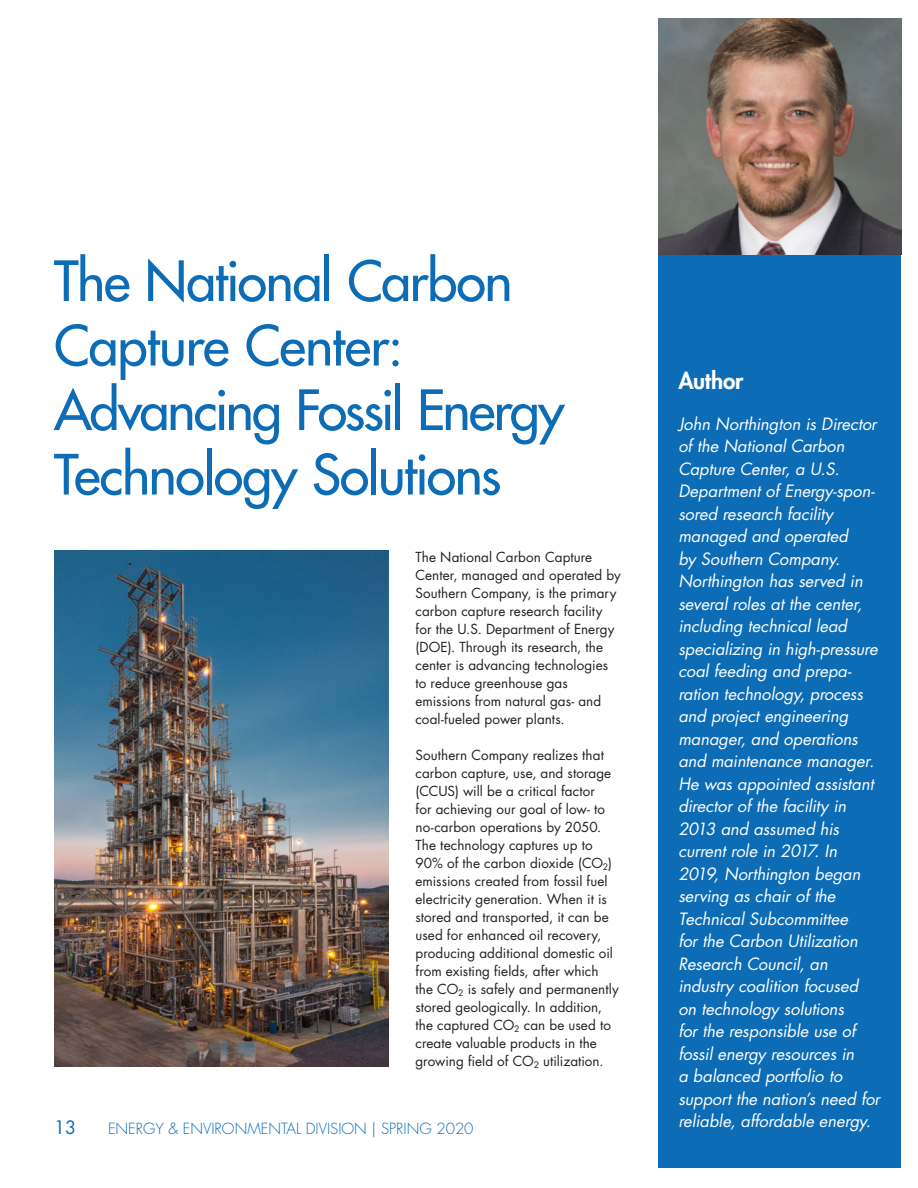
<style>
.page{position:relative;width:918px;height:1188px;background:#fff}
.page>*{position:absolute;margin:0;border:0;box-sizing:border-box;transform-origin:0 0}
.t1{font:500 54px/64.5px "Futura Std";letter-spacing:-.025em;color:#0d6cb6}
.sidebar_h1{font:800 22.5px "Futura Std";letter-spacing:-.01em;color:#fff}
.t2{font:18px "Futura Std";color:#0d6cb6}
.sidebar_text{font:italic 16.5px/22.5px "Futura Std";letter-spacing:-.005em;color:#fff}
.t3{font:300 15px "Futura Std";color:#0d6cb6}
.Text{font:13.5px/18px "Futura Std";letter-spacing:.005em;color:#231f20}
</style>
<div class="page">
<div style="left:658px;top:20px;width:243px;height:1148px;background:#0d6cb6"></div>
<img style="left:658px;top:19px;width:243px;height:236px">
<img style="left:54px;top:550px;width:334px;height:516px">
<p class="t1" style="left:54px;top:249px;width:512px">The National Carbon<br>Capture Center:<br>Advancing Fossil Energy<br>Technology Solutions</p>
<p class="Text" style="left:416px;top:548px;width:207px">The National Carbon Capture<br>Center, managed and operated by<br>Southern Company, is the primary carbon capture research facility for the U.S. Department of Energy (DOE). Through its research, the center is advancing technologies to reduce greenhouse gas emissions from natural gas- and coal-fueled power plants.</p>
<p class="Text" style="left:416px;top:746px;width:205px">Southern Company realizes that carbon capture, use, and storage (CCUS) will be a critical factor<br>for achieving our goal of low- to no-carbon operations by 2050.<br>The technology captures up to<br>90% of the carbon dioxide (CO<sub>2</sub>) emissions created from fossil fuel electricity generation. When it is stored and transported, it can be used for enhanced oil recovery, producing additional domestic oil from existing fields, after which the CO<sub>2</sub> is safely and permanently stored geologically. In addition, the captured CO<sub>2</sub> can be used to create valuable products in the growing field of CO<sub>2</sub> utilization.</p>
<h3 class="t2" style="left:54px;top:1116px;width:24px">13</h3>
<p class="t3" style="left:108px;top:1119px;width:367px">ENERGY &amp; ENVIRONMENTAL DIVISION | SPRING 2020</p>
<p class="sidebar_h1" style="left:678px;top:367px;width:67px">Author</p>
<p class="sidebar_text" style="left:678px;top:413px;width:203px">John Northington is Director of the National Carbon<br>Capture Center, a U.S.<br>Department of Energy-spon&shy;sored research facility managed and operated<br>by Southern Company.<br>Northington has served in several roles at the center, including technical lead specializing in high-pressure coal feeding and prepa&shy;ration technology, process and project engineering manager, and operations and maintenance manager.<br>He was appointed assistant director of the facility in<br>2013 and assumed his current role in 2017. In<br>2019, Northington began serving as chair of the<br>Technical Subcommittee<br>for the Carbon Utilization<br>Research Council, an industry coalition focused on technology solutions<br>for the responsible use of fossil energy resources in<br>a balanced portfolio to support the nation’s need for reliable, affordable energy.</p>
</div>
